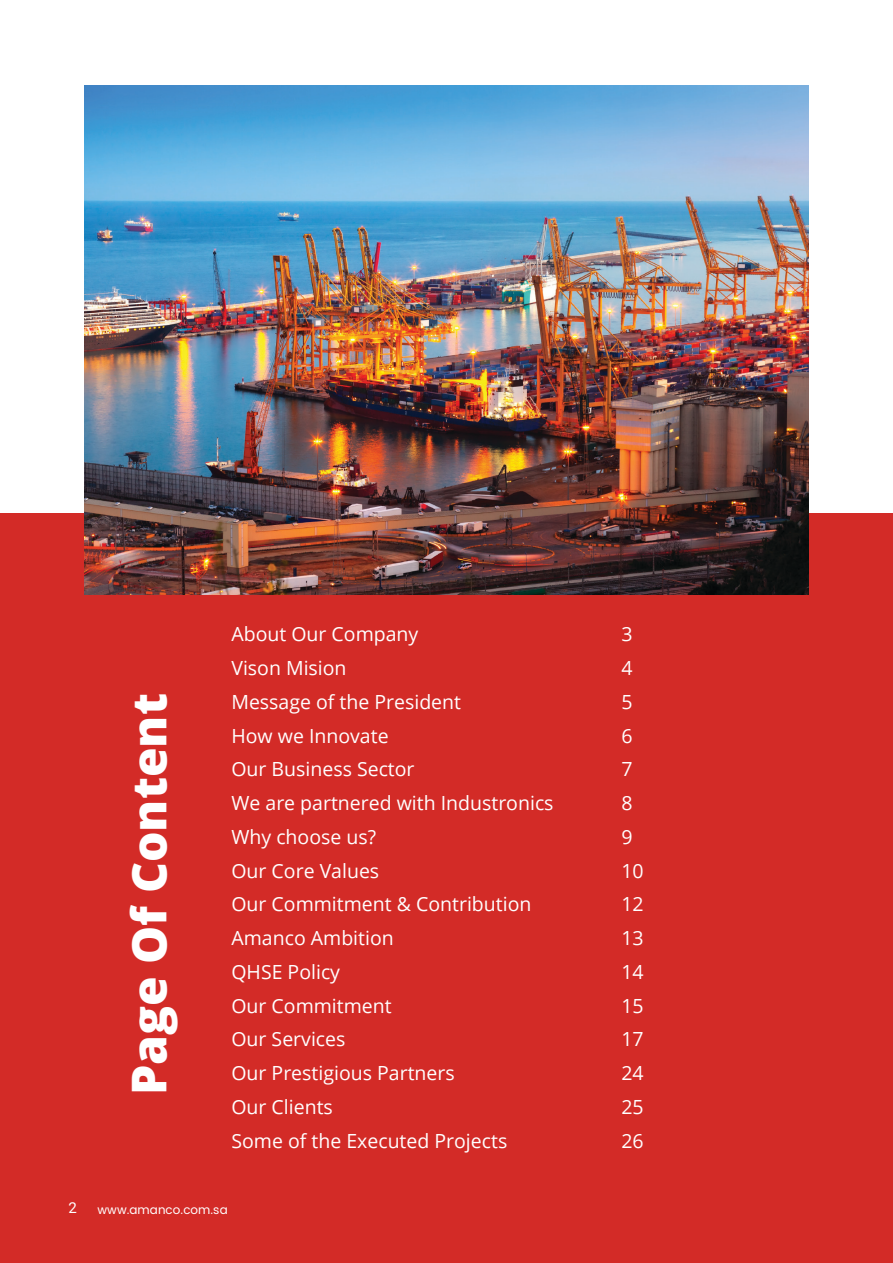
<style>
.page{position:relative;width:893px;height:1263px;background:#fff}
.page>*{position:absolute;margin:0;border:0;box-sizing:border-box;transform-origin:0 0}
.t1{font:800 48px "Open Sans";color:#fff}
.t2{font:19.5px/33.8px "Open Sans";color:#fff}
.t3{font:15px "Roboto";color:#fff}
.t4{font:12px "Poppins";letter-spacing:.005em;color:#fff}
</style>
<div class="page">
<div style="left:0;top:513px;width:893px;height:750px;background:#d32b27"></div>
<img style="left:85px;top:85px;width:723px;height:509px">
<h1 class="t1" style="left:112px;top:1095px;width:403px;rotate:-90deg">Page Of Content</h1>
<p class="t2" style="left:231px;top:617px;width:324px">About Our Company<br>Vison Mision<br>Message of the President<br>How we Innovate<br>Our Business Sector<br>We are partnered with Industronics<br>Why choose us?<br>Our Core Values<br>Our Commitment &amp; Contribution<br>Amanco Ambition<br>QHSE Policy<br>Our Commitment<br>Our Services<br>Our Prestigious Partners<br>Our Clients<br>Some of the Executed Projects</p>
<p class="t2" style="left:621px;top:617px;width:24px">3<br>4<br>5<br>6<br>7<br>8<br>9<br>10<br>12<br>13<br>14<br>15<br>17<br>24<br>25<br>26</p>
<p class="t3" style="left:69px;top:1197px;width:10px">2</p>
<p class="t4" style="left:98px;top:1201px;width:132px">www.amanco.com.sa</p>
</div>
